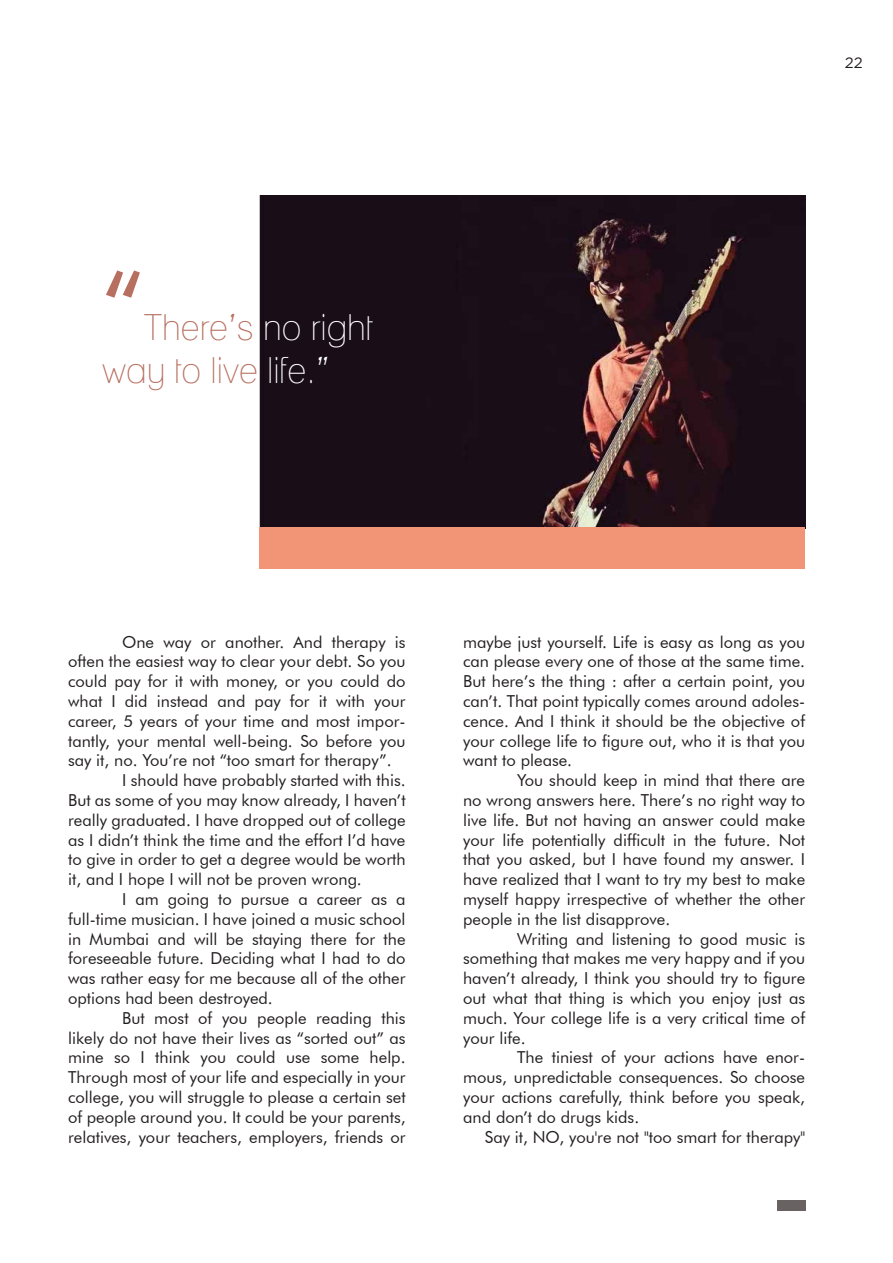
<style>
.page{position:relative;width:893px;height:1263px;background:#fff}
.page>*{position:absolute;margin:0;border:0;box-sizing:border-box;transform-origin:0 0}
.t1{font:500 94.5px "Futura BT";color:#b76f60}
.t2{font:condensed 36px/43.2px "Lane";color:#b76f60}
.t3{font:16.5px/19.8px "Futura BT";color:#231f20;text-align:justify}
.t4{font:15px "Gotham";color:#231f20}
.s1{color:#fff}
</style>
<div class="page">
<img style="left:260px;top:195px;width:545px;height:332px">
<div style="left:260px;top:527px;width:545px;height:41px;background:#f29576"></div>
<div style="left:777px;top:1200px;width:28px;height:10px;background:#686263"></div>
<h1 class="t1" style="left:102px;top:249px;width:43px">“</h1>
<h2 class="t2" style="left:102px;top:305px;width:272px;text-indent:42px">There’s <span class="s1">no right </span>way to live <span class="s1">life.”</span></h2>
<p class="t4" style="left:845px;top:53px;width:19px">22</p>
<p class="t3" style="left:122px;top:632px;width:285px">One way or another. And therapy is</p>
<p class="t3" style="left:68px;top:651px;width:339px">often the easiest way to clear your debt. So you</p>
<p class="t3" style="left:68px;top:671px;width:339px">could pay for it with money, or you could do</p>
<p class="t3" style="left:68px;top:691px;width:339px">what I did instead and pay for it with your</p>
<p class="t3" style="left:68px;top:711px;width:339px">career, 5 years of your time and most impor-</p>
<p class="t3" style="left:68px;top:731px;width:339px">tantly, your mental well-being. So before you</p>
<p class="t3" style="left:68px;top:750px;width:325px">say it, no. You’re not “too smart for therapy”.</p>
<p class="t3" style="left:122px;top:770px;width:285px">I should have probably started with this.</p>
<p class="t3" style="left:68px;top:790px;width:339px">But as some of you may know already, I haven’t</p>
<p class="t3" style="left:68px;top:810px;width:339px">really graduated. I have dropped out of college</p>
<p class="t3" style="left:68px;top:830px;width:339px">as I didn’t think the time and the effort I’d have</p>
<p class="t3" style="left:68px;top:849px;width:339px">to give in order to get a degree would be worth</p>
<p class="t3" style="left:68px;top:869px;width:295px">it, and I hope I will not be proven wrong.</p>
<p class="t3" style="left:122px;top:889px;width:285px">I am going to pursue a career as a</p>
<p class="t3" style="left:68px;top:909px;width:339px">full-time musician. I have joined a music school</p>
<p class="t3" style="left:68px;top:929px;width:339px">in Mumbai and will be staying there for the</p>
<p class="t3" style="left:68px;top:948px;width:339px">foreseeable future. Deciding what I had to do</p>
<p class="t3" style="left:68px;top:968px;width:339px">was rather easy for me because all of the other</p>
<p class="t3" style="left:68px;top:988px;width:206px">options had been destroyed.</p>
<p class="t3" style="left:122px;top:1008px;width:285px">But most of you people reading this</p>
<p class="t3" style="left:68px;top:1028px;width:339px">likely do not have their lives as “sorted out” as</p>
<p class="t3" style="left:68px;top:1047px;width:339px">mine so I think you could use some help.</p>
<p class="t3" style="left:68px;top:1067px;width:339px">Through most of your life and especially in your</p>
<p class="t3" style="left:68px;top:1087px;width:339px">college, you will struggle to please a certain set</p>
<p class="t3" style="left:68px;top:1107px;width:339px">of people around you. It could be your parents,</p>
<p class="t3" style="left:68px;top:1127px;width:339px">relatives, your teachers, employers, friends or</p>
<p class="t3" style="left:463px;top:632px;width:344px">maybe just yourself. Life is easy as long as you can please every one of those at the same time.<br>But here’s the thing : after a certain point, you can’t. That point typically comes around adoles&shy;cence. And I think it should be the objective of your college life to figure out, who it is that you want to please.</p>
<p class="t3" style="left:463px;top:770px;width:344px;text-indent:54px">You should keep in mind that there are no wrong answers here. There’s no right way to live life. But not having an answer could make your life potentially difficult in the future. Not that you asked, but I have found my answer. I have realized that I want to try my best to make myself happy irrespective of whether the other people in the list disapprove.</p>
<p class="t3" style="left:463px;top:929px;width:344px;text-indent:54px">Writing and listening to good music is something that makes me very happy and if you haven’t already, I think you should try to figure out what that thing is which you enjoy just as much. Your college life is a very critical time of your life.</p>
<p class="t3" style="left:463px;top:1047px;width:343px;text-indent:54px">The tiniest of your actions have enor&shy;mous, unpredictable consequences. So choose your actions carefully, think before you speak, and don’t do drugs kids.</p>
<p class="t3" style="left:485px;top:1127px;width:322px">Say it, NO, you're not "too smart for therapy"</p>
</div>
